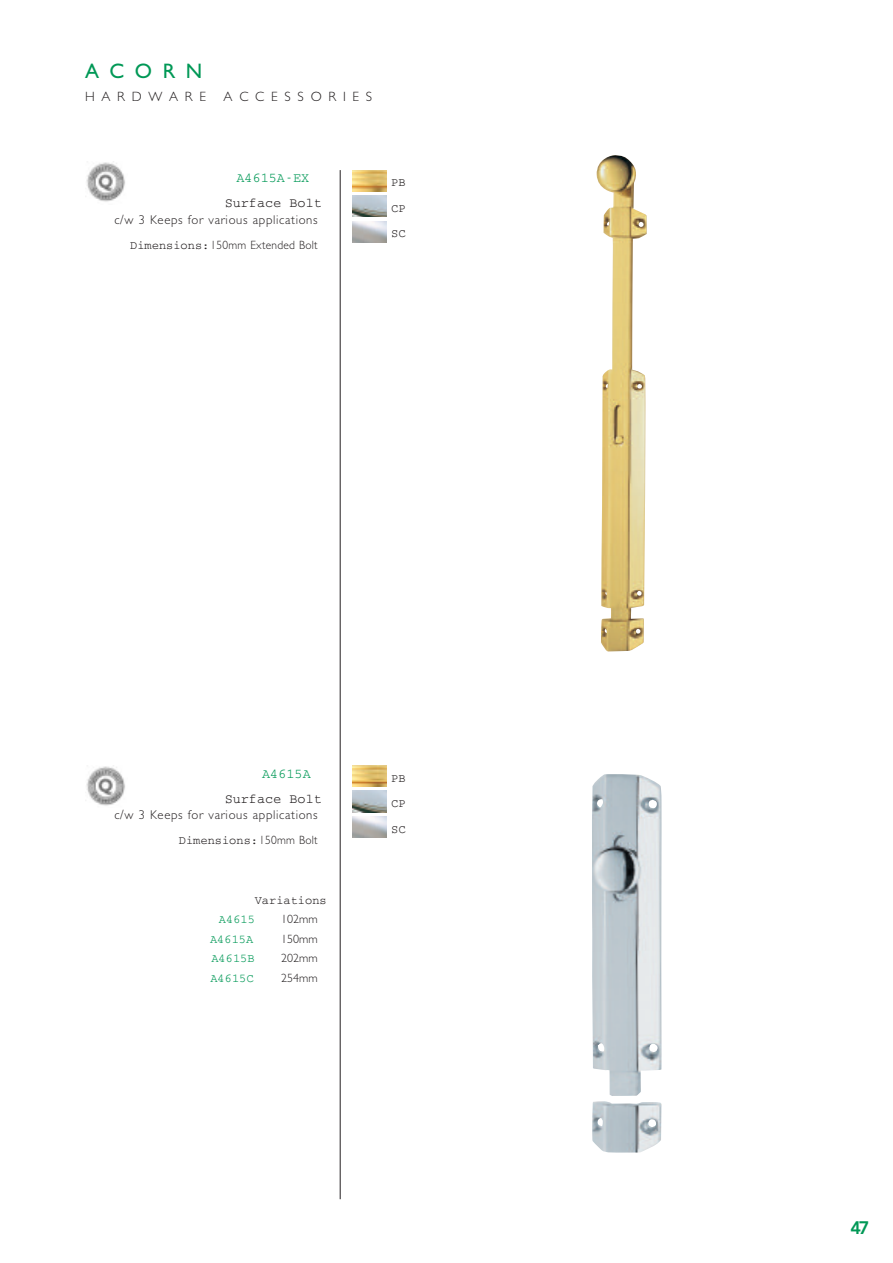
<style>
.page{position:relative;width:893px;height:1263px;background:#fff}
.page>*{position:absolute;margin:0;border:0;box-sizing:border-box;transform-origin:0 0}
.t1{font:21px "M Gill Sans";letter-spacing:.5em;color:#009856}
.t2{font:800 18px "Avenir";color:#009856}
.t3{font:13.5px "Courier";color:#231f20}
.t4{font:300 13.5px "M Gill Sans";letter-spacing:.5em;color:#231f20}
.t5{font:13.5px "Courier";color:#009856}
.t6{font:300 12.75px "M Gill Sans";letter-spacing:.05em;color:#231f20}
.t7{font:12px/25.5px "Courier";color:#231f20;text-align:justify}
.t8{font:300 12px "M Gill Sans";letter-spacing:.025em;color:#231f20;scale:.95 1}
.t9{font:12px "Courier";color:#009856}
.t10{font:300 12px "M Gill Sans";color:#231f20}
.s1{font-family:"Courier";font-weight:400}
.s2{font-family:"M Gill Sans";font-weight:300}
</style>
<div class="page">
<hr style="left:340px;top:170px;width:1px;height:1029px;background:#231f20">
<img style="left:596px;top:155px;width:51px;height:497px">
<img style="left:86px;top:162px;width:39px;height:40px">
<img style="left:592px;top:774px;width:70px;height:379px">
<img style="left:86px;top:765px;width:39px;height:41px">
<img style="left:353px;top:170px;width:34px;height:21px">
<img style="left:353px;top:196px;width:34px;height:21px">
<img style="left:353px;top:765px;width:34px;height:22px">
<img style="left:353px;top:791px;width:34px;height:21px">
<h1 class="t1" style="left:85px;top:64px;width:119px">ACORN</h1>
<p class="t4" style="left:85px;top:91px;width:122px">HARDWARE</p>
<p class="t4" style="left:224px;top:91px;width:150px">ACCESSORIES</p>
<p class="t5" style="left:236px;top:174px;width:74px">A4615A-EX</p>
<p class="t3" style="left:225px;top:199px;width:99px">Surface Bolt</p>
<p class="t6" style="left:114px;top:215px;width:205px">c/w 3 Keeps for various applications</p>
<p class="t8" style="left:130px;top:240px;width:199px"><span class="s1">Dimensions:</span> 150mm Extended Bolt</p>
<p class="t7" style="left:391px;top:171px;width:16px">PB CP SC</p>
<p class="t5" style="left:262px;top:769px;width:50px">A4615A</p>
<p class="t3" style="left:225px;top:794px;width:99px">Surface Bolt</p>
<p class="t6" style="left:114px;top:810px;width:205px">c/w 3 Keeps for various applications</p>
<p class="t7" style="left:179px;top:828px;width:140px">Dimensions: <span class="s2">150mm Bolt</span></p>
<p class="t7" style="left:255px;top:888px;width:73px">Variations</p>
<p class="t9" style="left:219px;top:916px;width:37px">A4615</p>
<p class="t10" style="left:281px;top:915px;width:38px">102mm</p>
<p class="t9" style="left:210px;top:935px;width:45px">A4615A</p>
<p class="t10" style="left:281px;top:935px;width:38px">150mm</p>
<p class="t9" style="left:211px;top:955px;width:45px">A4615B</p>
<p class="t10" style="left:281px;top:954px;width:38px">202mm</p>
<p class="t9" style="left:210px;top:974px;width:45px">A4615C</p>
<p class="t10" style="left:281px;top:974px;width:38px">254mm</p>
<p class="t7" style="left:391px;top:766px;width:16px">PB CP SC</p>
<h2 class="t2" style="left:850px;top:1220px;width:21px">47</h2>
</div>
